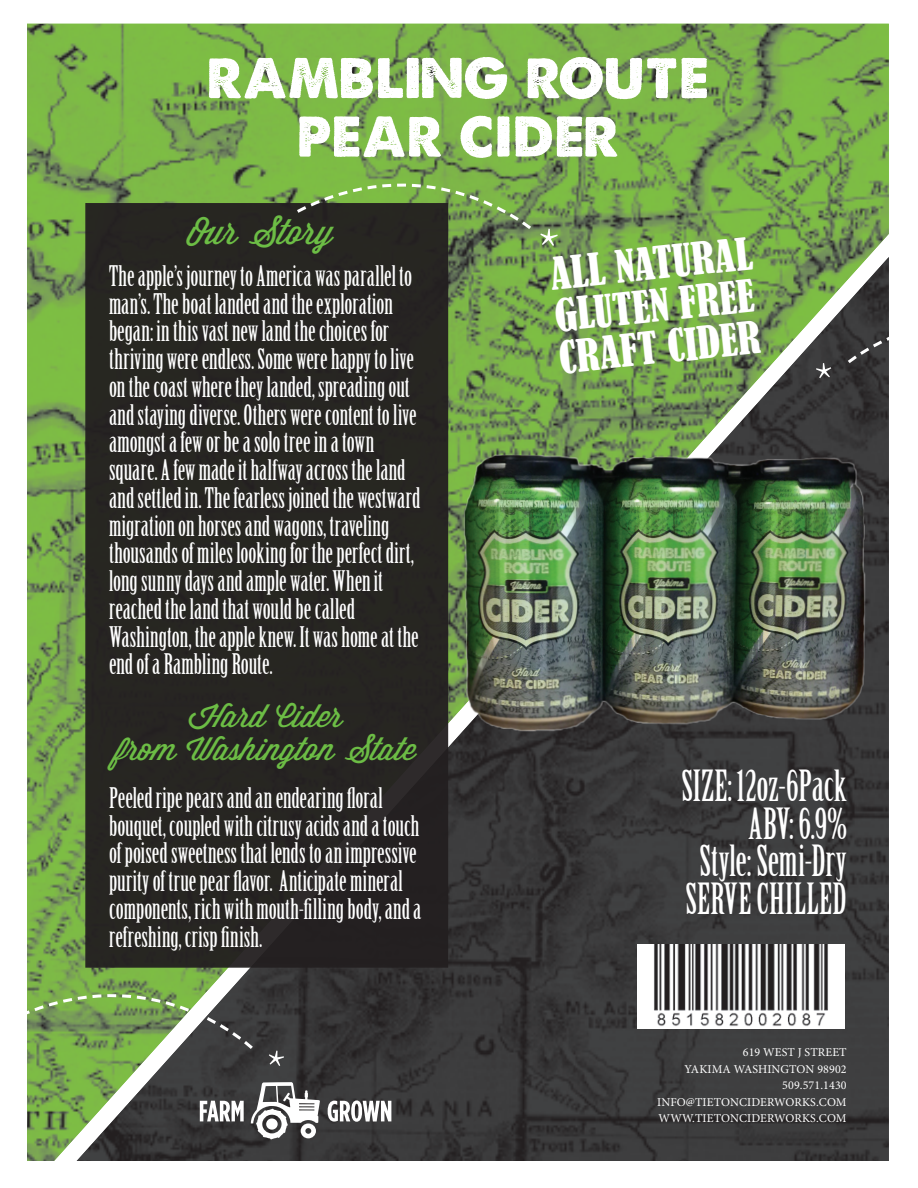
<style>
.page{position:relative;width:918px;height:1188px;background:#fff}
.page>*{position:absolute;margin:0;border:0;box-sizing:border-box;transform-origin:0 0}
.t1{font:condensed 42.15px/42.2px "Bernard";color:#fff;text-align:justify}
.t2{font:42px/37.5px "Birch Std";color:#fff;text-align:right}
.t3{font:34.5px "Wisdom Script AI";letter-spacing:-.01em;color:#6cbd45}
.t4{font:31.5px/33px "Wisdom Script AI";letter-spacing:.005em;color:#6cbd45;text-align:center}
.t5{font:27.75px/27.8px "Birch Std";color:#fff}
.t6{font:12px/16.5px "Minion Pro";letter-spacing:.01em;color:#fff;text-align:right}
</style>
<div class="page">
<img style="left:27px;top:24px;width:862px;height:1137px">
<svg style="left:251px;top:1082px;width:69px;height:58px"></svg>
<svg style="left:200px;top:1101px;width:44px;height:20px"></svg>
<svg style="left:328px;top:1100px;width:63px;height:22px"></svg>
<svg style="left:209px;top:57px;width:498px;height:42px"></svg>
<svg style="left:846px;top:278px;width:43px;height:87px;background:#4b4a4b"></svg>
<div style="left:85px;top:203px;width:363px;height:765px;background:#231f20;border:2px solid #231f20"></div>
<img style="left:637px;top:945px;width:207px;height:84px">
<svg style="left:27px;top:957px;width:228px;height:94px"></svg>
<img style="left:453px;top:448px;width:426px;height:289px">
<svg style="left:815px;top:361px;width:19px;height:20px"></svg>
<svg style="left:294px;top:116px;width:323px;height:133px"></svg>
<svg style="left:266px;top:1048px;width:19px;height:21px"></svg>
<p class="t3" style="left:186px;top:205px;width:148px">Our Story</p>
<p class="t5" style="left:109px;top:263px;width:313px">The apple’s journey to America was parallel to man’s. The boat landed and the exploration began: in this vast new land the choices for thriving were endless. Some were happy to live on the coast where they landed, spreading out and staying diverse. Others were content to live amongst a few or be a solo tree in a town square. A few made it halfway across the land and settled in. The fearless joined the westward migration on horses and wagons, traveling thousands of miles looking for the perfect dirt, long sunny days and ample water. When it reached the land that would be called Washington, the apple knew. It was home at the end of a Rambling Route.</p>
<p class="t4" style="left:115px;top:698px;width:302px">Hard Cider<br>from Washington State</p>
<p class="t5" style="left:109px;top:785px;width:314px">Peeled ripe pears and an endearing floral bouquet, coupled with citrusy acids and a touch of poised sweetness that lends to an impressive purity of true pear flavor. Anticipate mineral components, rich with mouth-filling body, and a refreshing, crisp finish.</p>
<h1 class="t1" style="left:548px;top:254px;width:204px;rotate:-6deg">ALL NATURAL GLUTEN FREE CRAFT CIDER</h1>
<h2 class="t2" style="left:681px;top:768px;width:167px">SIZE: 12oz-6Pack<br>ABV: 6.9%<br>Style: Semi-Dry<br>SERVE CHILLED</h2>
<p class="t6" style="left:657px;top:1044px;width:191px">619 WEST J STREET<br>YAKIMA WASHINGTON 98902<br>509.571.1430<br>INFO@TIETONCIDERWORKS.COM<br>WWW.TIETONCIDERWORKS.COM</p>
</div>
